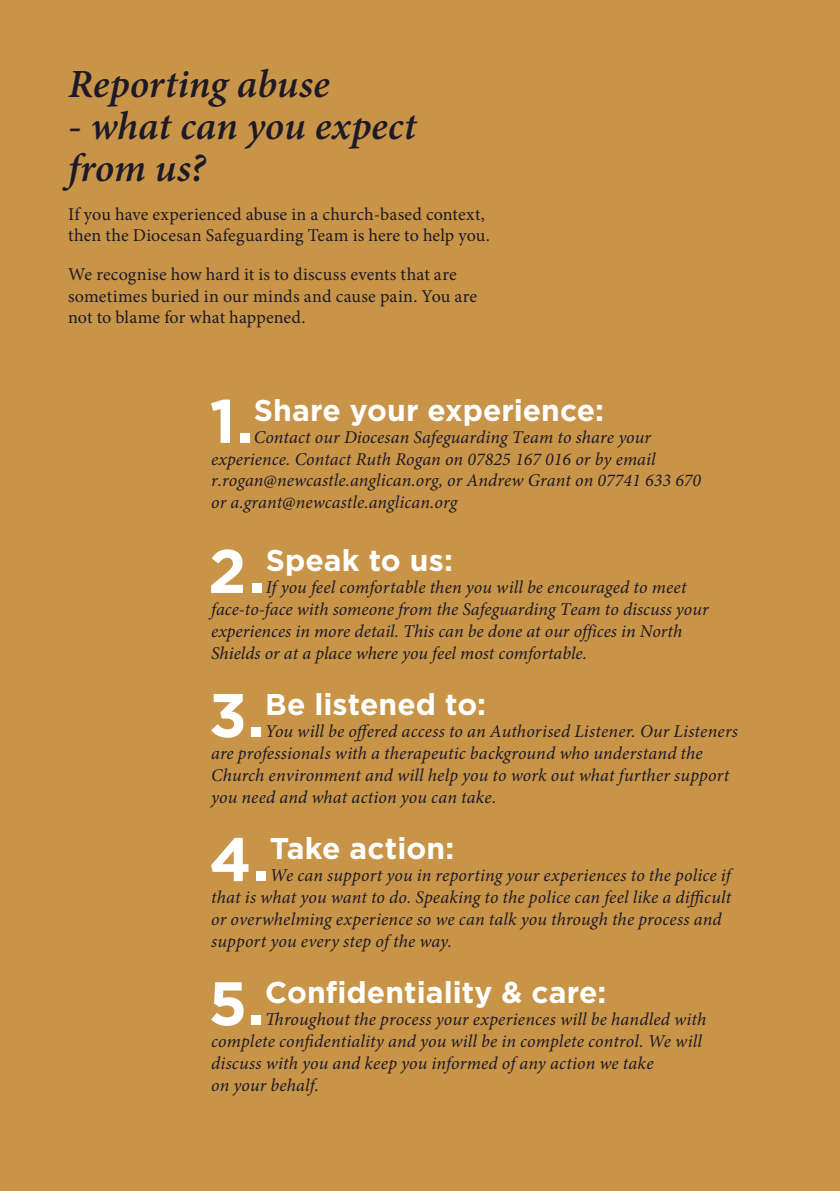
<style>
.page{position:relative;width:840px;height:1191px;background:#fff}
.page>*{position:absolute;margin:0;border:0;box-sizing:border-box;transform-origin:0 0}
.t1{font:italic 600 40px "Minion Pro";color:#1d1927}
.advice{font:700 30px "Gotham";color:#fff}
.advice-2{font:italic 18px/22px "Minion Pro";letter-spacing:.005em;color:#1d1927}
.t2{font:18px/21.6px "Minion Pro";letter-spacing:.01em;color:#1d1927}
.s1{font-size:61.4px}
</style>
<div class="page">
<div style="left:0;top:0;width:839px;height:1191px;background:#c89448"></div>
<p class="t1" style="left:68px;top:56px;width:263px">Reporting abuse</p>
<p class="t1" style="left:68px;top:98px;width:349px">- what can you expect</p>
<p class="t1" style="left:68px;top:140px;width:139px">from us?</p>
<p class="t2" style="left:68px;top:203px;width:423px">If you have experienced abuse in a church-based context, then the Diocesan Safeguarding Team is here to help you.</p>
<p class="t2" style="left:68px;top:263px;width:410px">We recognise how hard it is to discuss events that are sometimes buried in our minds and cause pain. You are not to blame for what happened.</p>
<p class="advice" style="left:209px;top:393px;width:395px"><span class="s1">1.</span> Share your experience:</p>
<p class="advice-2" style="left:211px;top:426px;width:491px;text-indent:43px">Contact our Diocesan Safeguarding Team to share your experience. Contact Ruth Rogan on 07825 167 016 or by email r.rogan@newcastle.anglican.org, or Andrew Grant on 07741 633 670 or a.grant@newcastle.anglican.org</p>
<p class="advice" style="left:208px;top:543px;width:246px"><span class="s1">2.</span> Speak to us:</p>
<p class="advice-2" style="left:211px;top:576px;width:498px;text-indent:55px">If you feel comfortable then you will be encouraged to meet face-to-face with someone from the Safeguarding Team to discuss your experiences in more detail. This can be done at our offices in North Shields or at a place where you feel most comfortable.</p>
<p class="advice" style="left:209px;top:687px;width:279px"><span class="s1">3.</span> Be listened to:</p>
<p class="advice-2" style="left:211px;top:720px;width:528px;text-indent:54px">You will be offered access to an Authorised Listener. Our Listeners are professionals with a therapeutic background who understand the Church environment and will help you to work out what further support you need and what action you can take.</p>
<p class="advice" style="left:209px;top:831px;width:246px"><span class="s1">4.</span> Take action:</p>
<p class="advice-2" style="left:211px;top:864px;width:521px;text-indent:59px">We can support you in reporting your experiences to the police if that is what you want to do. Speaking to the police can feel like a difficult or overwhelming experience so we can talk you through the process and support you every step of the way.</p>
<p class="advice" style="left:208px;top:975px;width:399px"><span class="s1">5.</span> Confidentiality &amp; care:</p>
<p class="advice-2" style="left:211px;top:1008px;width:496px;text-indent:54px">Throughout the process your experiences will be handled with complete confidentiality and you will be in complete control. We will discuss with you and keep you informed of any action we take<br>on your behalf.</p>
</div>
